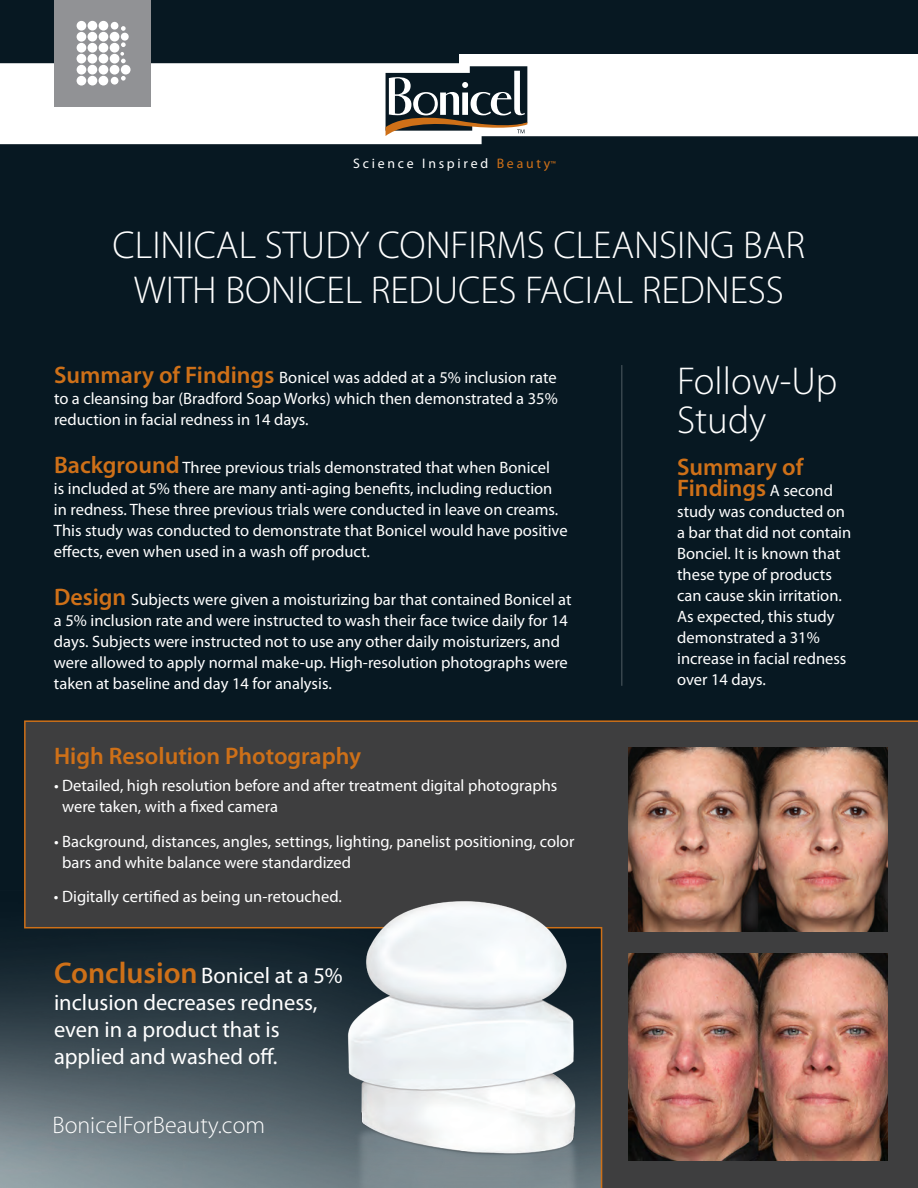
<style>
.page{position:relative;width:918px;height:1188px;background:#071822}
.page>*{position:absolute;margin:0;border:0;box-sizing:border-box;transform-origin:0 0}
.t1{font:300 39px/45px "Myriad Pro";color:#fff;text-align:center}
.BODY{font:600 24px/21px "Myriad Pro";color:#ce7018}
.t2{font:300 24px "Myriad Pro";color:#fff}
.BODY-2{font:22.5px/27px "Myriad Pro";color:#fff}
.BODY-3{font:16.5px/21px "Myriad Pro";color:#fff}
.t3{font:13.8px "Myriad Pro";letter-spacing:.2em;color:#fff}
.s1{color:#ce7018}
.s2{font-size:8.7px;color:#ce7018}
.s3{font-weight:600;font-size:24px;color:#ce7018}
.s4{font-weight:600;font-size:30px;color:#ce7018}
.s5{font-weight:400;font-size:16.5px;color:#fff}
</style>
<div class="page">
<img style="left:0;top:949px;width:23px;height:239px">
<svg style="left:23px;top:720px;width:895px;height:468px;background:#404547"></svg>
<svg style="left:0;top:54px;width:918px;height:90px;background:#e5e7e8"></svg>
<svg style="left:386px;top:66px;width:141px;height:70px"></svg>
<hr style="left:621px;top:365px;width:1px;height:321px;background:#fff">
<img style="left:629px;top:748px;width:259px;height:184px">
<img style="left:629px;top:953px;width:259px;height:208px">
<img style="left:343px;top:895px;width:260px;height:293px">
<div style="left:54px;top:0;width:96px;height:106px;background:#919295"></div>
<div style="left:77px;top:32px;width:9px;height:10px;background:#fff;border-radius:50%"></div>
<div style="left:88px;top:32px;width:9px;height:10px;background:#fff;border-radius:50%"></div>
<div style="left:88px;top:43px;width:9px;height:10px;background:#fff;border-radius:50%"></div>
<div style="left:88px;top:54px;width:9px;height:10px;background:#fff;border-radius:50%"></div>
<div style="left:77px;top:65px;width:9px;height:10px;background:#fff;border-radius:50%"></div>
<div style="left:77px;top:76px;width:9px;height:10px;background:#fff;border-radius:50%"></div>
<div style="left:99px;top:65px;width:9px;height:10px;background:#fff;border-radius:50%"></div>
<div style="left:99px;top:43px;width:9px;height:10px;background:#fff;border-radius:50%"></div>
<div style="left:99px;top:32px;width:9px;height:10px;background:#fff;border-radius:50%"></div>
<div style="left:110px;top:43px;width:9px;height:10px;background:#fff;border-radius:50%"></div>
<div style="left:110px;top:65px;width:9px;height:10px;background:#fff;border-radius:50%"></div>
<div style="left:111px;top:22px;width:7px;height:8px;background:#fff;border-radius:50%"></div>
<div style="left:111px;top:77px;width:7px;height:8px;background:#fff;border-radius:50%"></div>
<div style="left:77px;top:21px;width:9px;height:10px;background:#fff;border-radius:50%"></div>
<div style="left:88px;top:21px;width:9px;height:10px;background:#fff;border-radius:50%"></div>
<div style="left:77px;top:43px;width:9px;height:10px;background:#fff;border-radius:50%"></div>
<div style="left:77px;top:54px;width:9px;height:10px;background:#fff;border-radius:50%"></div>
<div style="left:88px;top:65px;width:9px;height:10px;background:#fff;border-radius:50%"></div>
<div style="left:88px;top:76px;width:9px;height:10px;background:#fff;border-radius:50%"></div>
<div style="left:99px;top:76px;width:9px;height:10px;background:#fff;border-radius:50%"></div>
<div style="left:99px;top:54px;width:9px;height:9px;background:#fff;border-radius:50%"></div>
<div style="left:99px;top:21px;width:9px;height:10px;background:#fff;border-radius:50%"></div>
<div style="left:110px;top:32px;width:9px;height:10px;background:#fff;border-radius:50%"></div>
<div style="left:110px;top:54px;width:9px;height:10px;background:#fff;border-radius:50%"></div>
<div style="left:121px;top:65px;width:10px;height:10px;background:#fff;border-radius:50%"></div>
<div style="left:121px;top:33px;width:8px;height:8px;background:#fff;border-radius:50%"></div>
<svg style="left:121px;top:76px;width:5px;height:5px"></svg>
<svg style="left:120px;top:42px;width:6px;height:21px"></svg>
<svg style="left:121px;top:26px;width:5px;height:5px"></svg>
<p class="t3" style="left:353px;top:155px;width:204px">Science Inspired <span class="s1">Beauty</span><span class="s2">™</span></p>
<p class="t1" style="left:113px;top:222px;width:694px">CLINICAL STUDY CONFIRMS CLEANSING BAR<br>WITH BONICEL REDUCES FACIAL REDNESS</p>
<p class="BODY-3" style="left:54px;top:366px;width:505px;text-align:justify"><span class="s3">Summary of Findings</span> Bonicel was added at a 5% inclusion rate to a cleansing bar (Bradford Soap Works) which then demonstrated a 35% reduction in facial redness in 14 days.</p>
<p class="BODY-3" style="left:54px;top:456px;width:515px"><span class="s3">Background</span> Three previous trials demonstrated that when Bonicel<br>is included at 5% there are many anti-aging benefits, including reduction in redness. These three previous trials were conducted in leave on creams.<br>This study was conducted to demonstrate that Bonicel would have positive effects, even when used in a wash off product.</p>
<p class="BODY-3" style="left:54px;top:588px;width:519px"><span class="s3">Design</span> Subjects were given a moisturizing bar that contained Bonicel at a 5% inclusion rate and were instructed to wash their face twice daily for 14 days. Subjects were instructed not to use any other daily moisturizers, and were allowed to apply normal make-up. High-resolution photographs were taken at baseline and day 14 for analysis.</p>
<p class="BODY" style="left:54px;top:744px;width:309px">High Resolution Photography</p>
<p class="BODY-3" style="left:62px;top:775px;width:497px;text-indent:-8px">• Detailed, high resolution before and after treatment digital photographs were taken, with a fixed camera</p>
<p class="BODY-3" style="left:62px;top:830px;width:514px;text-indent:-8px">• Background, distances, angles, settings, lighting, panelist positioning, color bars and white balance were standardized</p>
<p class="BODY-3" style="left:54px;top:886px;width:289px">• Digitally certified as being un-retouched.</p>
<p class="BODY-2" style="left:54px;top:962px;width:290px"><span class="s4">Conclusion</span>Bonicel at a 5% inclusion decreases redness, even in a product that is applied and washed off.</p>
<p class="t2" style="left:52px;top:1110px;width:214px">BonicelForBeauty.com</p>
<p class="t1" style="left:677px;top:361px;width:162px;line-height:39px;text-align:left">Follow-Up<br>Study</p>
<p class="BODY" style="left:677px;top:456px;width:157px">Summary of<br>Findings <span class="s5">A second</span></p>
<p class="BODY-3" style="left:677px;top:501px;width:176px">study was conducted on a bar that did not contain<br>Bonciel. It is known that these type of products can cause skin irritation.<br>As expected, this study demonstrated a 31% increase in facial redness over 14 days.</p>
</div>
